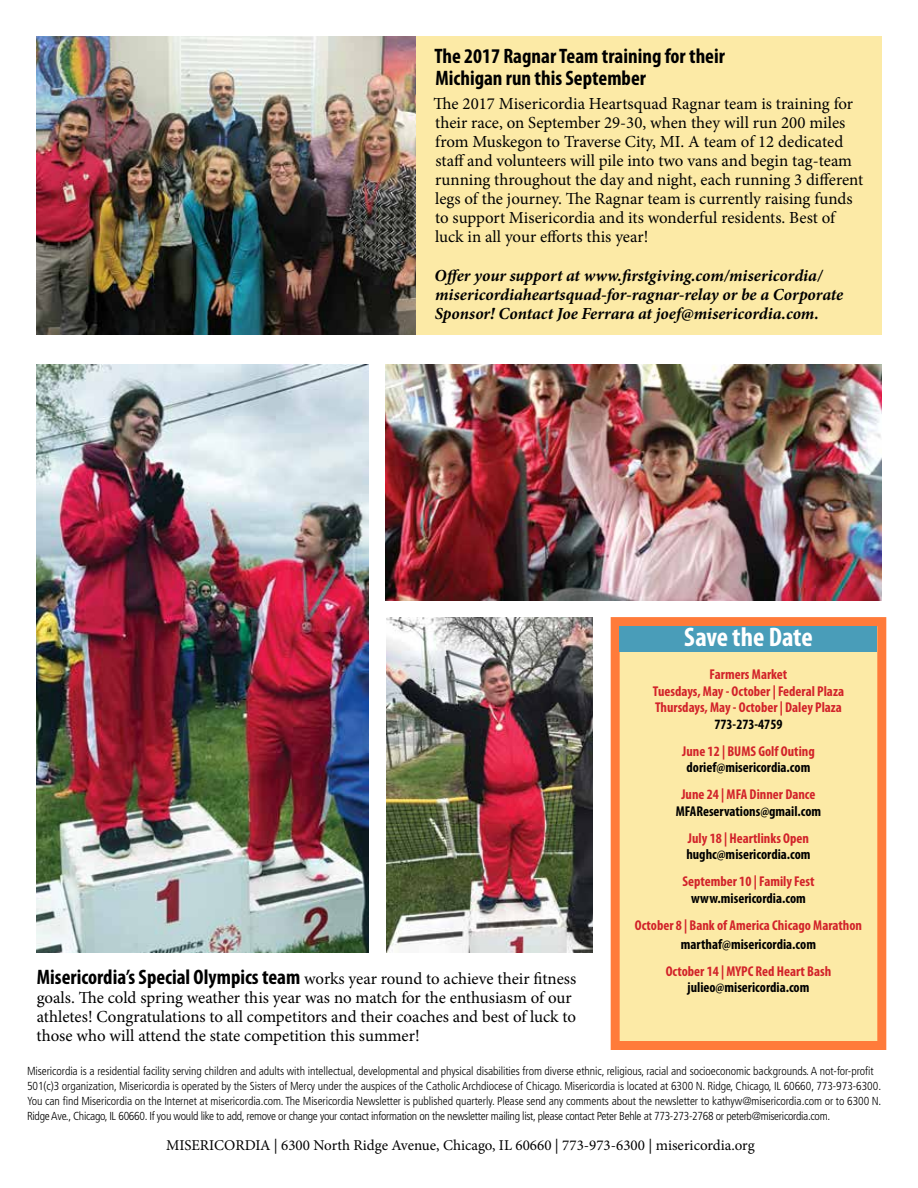
<style>
.page{position:relative;width:918px;height:1188px;background:#fff}
.page>*{position:absolute;margin:0;border:0;box-sizing:border-box;transform-origin:0 0}
.t1{font:700 condensed 27px "Myriad Pro";letter-spacing:-.005em;color:#fff}
.t2{font:700 condensed 21px/22.5px "Myriad Pro";color:#000}
.t3{font:16.8px/19px "Minion Pro";color:#000}
.t4{font:italic 700 16.8px/19px "Minion Pro";letter-spacing:-.005em;color:#000}
.t5{font:15px "Minion Pro";color:#000}
.t6{font:700 condensed 14.25px/16.5px "Myriad Pro";color:#d2232a;text-align:center}
.t7{font:700 condensed 14.25px "Myriad Pro";color:#000}
.t8{font:300 condensed 11.7px/15px "Frutiger";letter-spacing:-.005em;color:#000}
.s1{font-family:"Myriad Pro";font-weight:700;font-stretch:condensed;font-size:21px}
</style>
<div class="page">
<div style="left:36px;top:36px;width:846px;height:299px;background:#fceaa6"></div>
<img style="left:386px;top:618px;width:206px;height:335px">
<img style="left:386px;top:364px;width:495px;height:236px">
<div style="left:615px;top:622px;width:267px;height:424px;background:#fceaa6"></div>
<div style="left:611px;top:617px;width:275px;height:433px;border:9px solid #ff7b3a"></div>
<div style="left:620px;top:626px;width:257px;height:26px;background:#499db9"></div>
<img style="left:36px;top:36px;width:380px;height:299px">
<img style="left:36px;top:364px;width:333px;height:589px">
<h2 class="t2" style="left:434px;top:44px;width:292px">The 2017 Ragnar Team training for their<br>Michigan run this September</h2>
<p class="t3" style="left:434px;top:94px;width:431px">The 2017 Misericordia Heartsquad Ragnar team is training for their race, on September 29-30, when they will run 200 miles from Muskegon to Traverse City, MI. A team of 12 dedicated staff and volunteers will pile into two vans and begin tag-team running throughout the day and night, each running 3 different legs of the journey. The Ragnar team is currently raising funds to support Misericordia and its wonderful residents. Best of luck in all your efforts this year!</p>
<h3 class="t4" style="left:435px;top:265px;width:410px">Offer your support at www.firstgiving.com/misericordia/ misericordiaheartsquad-for-ragnar-relay or be a Corporate<br>Sponsor! Contact Joe Ferrara at joef@misericordia.com.</h3>
<p class="t3" style="left:36px;top:969px;width:541px"><span class="s1">Misericordia’s Special Olympics team</span> works year round to achieve their fitness goals. The cold spring weather this year was no match for the enthusiasm of our athletes! Congratulations to all competitors and their coaches and best of luck to those who will attend the state competition this summer!</p>
<h1 class="t1" style="left:684px;top:620px;width:130px">Save the Date</h1>
<p class="t6" style="left:653px;top:666px;width:193px">Farmers Market<br>Tuesdays, May - October | Federal Plaza<br>Thursdays, May - October | Daley Plaza</p>
<p class="t7" style="left:714px;top:715px;width:70px">773-273-4759</p>
<p class="t6" style="left:682px;top:742px;width:134px">June 12 | BUMS Golf Outing</p>
<p class="t7" style="left:687px;top:759px;width:125px">dorief@misericordia.com</p>
<p class="t6" style="left:681px;top:786px;width:136px">June 24 | MFA Dinner Dance</p>
<p class="t7" style="left:676px;top:802px;width:147px">MFAReservations@gmail.com</p>
<p class="t6" style="left:688px;top:829px;width:123px">July 18 | Heartlinks Open</p>
<p class="t7" style="left:686px;top:846px;width:126px">hughc@misericordia.com</p>
<p class="t6" style="left:682px;top:873px;width:134px">September 10 | Family Fest</p>
<p class="t7" style="left:691px;top:889px;width:116px">www.misericordia.com</p>
<p class="t6" style="left:635px;top:916px;width:229px">October 8 | Bank of America Chicago Marathon</p>
<p class="t7" style="left:681px;top:935px;width:137px">marthaf@misericordia.com</p>
<p class="t6" style="left:666px;top:963px;width:167px">October 14 | MYPC Red Heart Bash</p>
<p class="t7" style="left:688px;top:979px;width:123px">julieo@misericordia.com</p>
<p class="t8" style="left:27px;top:1064px;width:856px">Misericordia is a residential facility serving children and adults with intellectual, developmental and physical disabilities from diverse ethnic, religious, racial and socioeconomic backgrounds. A not-for-profit 501(c)3 organization, Misericordia is operated by the Sisters of Mercy under the auspices of the Catholic Archdiocese of Chicago. Misericordia is located at 6300 N. Ridge, Chicago, IL 60660, 773-973-6300.<br>You can find Misericordia on the Internet at misericordia.com. The Misericordia Newsletter is published quarterly. Please send any comments about the newsletter to kathyw@misericordia.com or to 6300 N.<br>Ridge Ave., Chicago, IL 60660. If you would like to add, remove or change your contact information on the newsletter mailing list, please contact Peter Behle at 773-273-2768 or peterb@misericordia.com.</p>
<p class="t5" style="left:166px;top:1135px;width:590px">MISERICORDIA | 6300 North Ridge Avenue, Chicago, IL 60660 | 773-973-6300 | misericordia.org</p>
</div>
